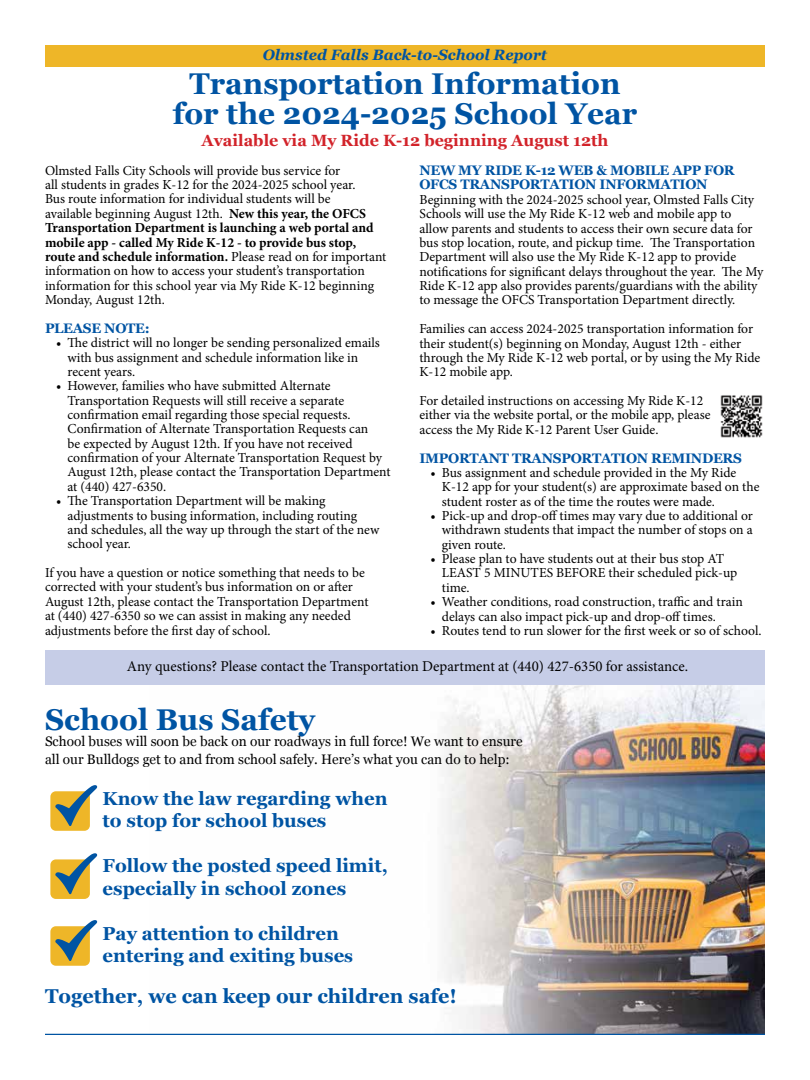
<style>
.page{position:relative;width:810px;height:1080px;background:#fff}
.page>*{position:absolute;margin:0;border:0;box-sizing:border-box;transform-origin:0 0}
.t1{font:700 30px/30px "Georgia";color:#0054a3;text-align:center}
.t2{font:700 20px "Georgia";color:#0054a3}
.t3{font:700 18.75px/22.5px "Georgia";color:#0054a3}
.t4{font:700 16.25px "Georgia";color:#d2232a}
.t5{font:15px "Minion Pro";color:#000}
.t6{font:italic 700 15px "Georgia";color:#0054a3}
.t7{font:13.75px/14.4px "Minion Pro";color:#000}
.t8{font:13.75px/18px "Georgia";color:#000}
.t9{font:700 13.75px/14.4px "Georgia";letter-spacing:-.02em;color:#0054a3}
.s1{font-weight:700}
.s2{font-size:17.5px}
</style>
<div class="page">
<div style="left:45px;top:651px;width:720px;height:34px;background:#c6cde7"></div>
<img style="left:149px;top:685px;width:616px;height:349px">
<hr style="left:45px;top:1034px;width:720px;height:1px;background:#0054a3">
<div style="left:45px;top:45px;width:720px;height:22px;background:#eeb628"></div>
<div style="left:50px;top:791px;width:40px;height:40px;background:#eeb628;border-radius:5px"></div>
<svg style="left:55px;top:785px;width:42px;height:41px"></svg>
<div style="left:50px;top:859px;width:40px;height:40px;background:#eeb628;border-radius:5px"></div>
<svg style="left:55px;top:853px;width:42px;height:41px"></svg>
<div style="left:50px;top:926px;width:40px;height:40px;background:#eeb628;border-radius:5px"></div>
<svg style="left:55px;top:920px;width:42px;height:41px"></svg>
<img style="left:720px;top:395px;width:43px;height:43px">
<p class="t6" style="left:263px;top:44px;width:286px">Olmsted Falls Back-to-School Report</p>
<h1 class="t1" style="left:173px;top:67px;width:466px">Transportation Information for the 2024-2025 School Year</h1>
<p class="t4" style="left:202px;top:128px;width:408px">Available via My Ride K-12 beginning August 12th</p>
<p class="t7" style="left:45px;top:163px;width:343px">Olmsted Falls City Schools will provide bus service for<br>all students in grades K-12 for the 2024-2025 school year.<br>Bus route information for individual students will be<br>available beginning August 12th. <span class="s1">New this year, the OFCS Transportation Department is launching a web portal and mobile app - called My Ride K-12 - to provide bus stop, route and schedule information.</span> Please read on for important information on how to access your student’s transportation information for this school year via My Ride K-12 beginning Monday, August 12th.</p>
<p class="t9" style="left:45px;top:320px;width:106px">PLEASE NOTE:</p>
<p class="t7" style="left:68px;top:336px;width:314px;text-indent:-11px">• The district will no longer be sending personalized emails with bus assignment and schedule information like in recent years.</p>
<p class="t7" style="left:68px;top:379px;width:325px;text-indent:-11px">• However, families who have submitted Alternate Transportation Requests will still receive a separate confirmation email regarding those special requests.<br>Confirmation of Alternate Transportation Requests can<br>be expected by August 12th. If you have not received confirmation of your Alternate Transportation Request by August 12th, please contact the Transportation Department at (440) 427-6350.</p>
<p class="t7" style="left:68px;top:494px;width:314px;text-indent:-11px">• The Transportation Department will be making adjustments to busing information, including routing and schedules, all the way up through the start of the new school year.</p>
<p class="t7" style="left:45px;top:566px;width:325px">If you have a question or notice something that needs to be corrected with your student’s bus information on or after August 12th, please contact the Transportation Department at (440) 427-6350 so we can assist in making any needed adjustments before the first day of school.</p>
<p class="t9" style="left:419px;top:162px;width:317px">NEW MY RIDE K-12 WEB &amp; MOBILE APP FOR<br>OFCS TRANSPORTATION INFORMATION</p>
<p class="t7" style="left:419px;top:192px;width:345px">Beginning with the 2024-2025 school year, Olmsted Falls City Schools will use the My Ride K-12 web and mobile app to allow parents and students to access their own secure data for bus stop location, route, and pickup time. The Transportation Department will also use the My Ride K-12 app to provide notifications for significant delays throughout the year. The My Ride K-12 app also provides parents/guardians with the ability to message the OFCS Transportation Department directly.</p>
<p class="t7" style="left:419px;top:322px;width:343px">Families can access 2024-2025 transportation information for their student(s) beginning on Monday, August 12th - either through the My Ride K-12 web portal, or by using the My Ride K-12 mobile app.</p>
<p class="t7" style="left:419px;top:394px;width:293px">For detailed instructions on accessing My Ride K-12 either via the website portal, or the mobile app, please access the My Ride K-12 Parent User Guide.</p>
<p class="t9" style="left:419px;top:450px;width:324px">IMPORTANT TRANSPORTATION REMINDERS</p>
<p class="t7" style="left:442px;top:465px;width:319px;text-indent:-11px">• Bus assignment and schedule provided in the My Ride<br>K-12 app for your student(s) are approximate based on the student roster as of the time the routes were made.</p>
<p class="t7" style="left:442px;top:508px;width:313px;text-align:justify;text-indent:-11px">• Pick-up and drop-off times may vary due to additional or withdrawn students that impact the number of stops on a given route.</p>
<p class="t7" style="left:442px;top:552px;width:297px;text-indent:-11px">• Please plan to have students out at their bus stop AT<br>LEAST 5 MINUTES BEFORE their scheduled pick-up time.</p>
<p class="t7" style="left:442px;top:595px;width:302px;text-indent:-11px">• Weather conditions, road construction, traffic and train delays can also impact pick-up and drop-off times.</p>
<p class="t7" style="left:431px;top:623px;width:332px">• Routes tend to run slower for the first week or so of school.</p>
<p class="t5" style="left:127px;top:656px;width:563px">Any questions? Please contact the Transportation Department at (440) 427-6350 for assistance.</p>
<h1 class="t1" style="left:45px;top:703px;width:272px">School Bus Safety</h1>
<p class="t8" style="left:45px;top:732px;width:479px">School buses will soon be back on our roadways in full force! We want to ensure all our Bulldogs get to and from school safely. Here’s what you can do to help:</p>
<h3 class="t3" style="left:103px;top:786px;width:286px">Know the law regarding when to stop for school buses</h3>
<h3 class="t3" style="left:103px;top:853px;width:287px">Follow the posted speed limit, especially in school zones</h3>
<h3 class="t3" style="left:103px;top:921px;width:252px">Pay attention to children entering and exiting buse<span class="s2">s</span></h3>
<h2 class="t2" style="left:45px;top:981px;width:414px">Together, we can keep our children safe!</h2>
</div>
